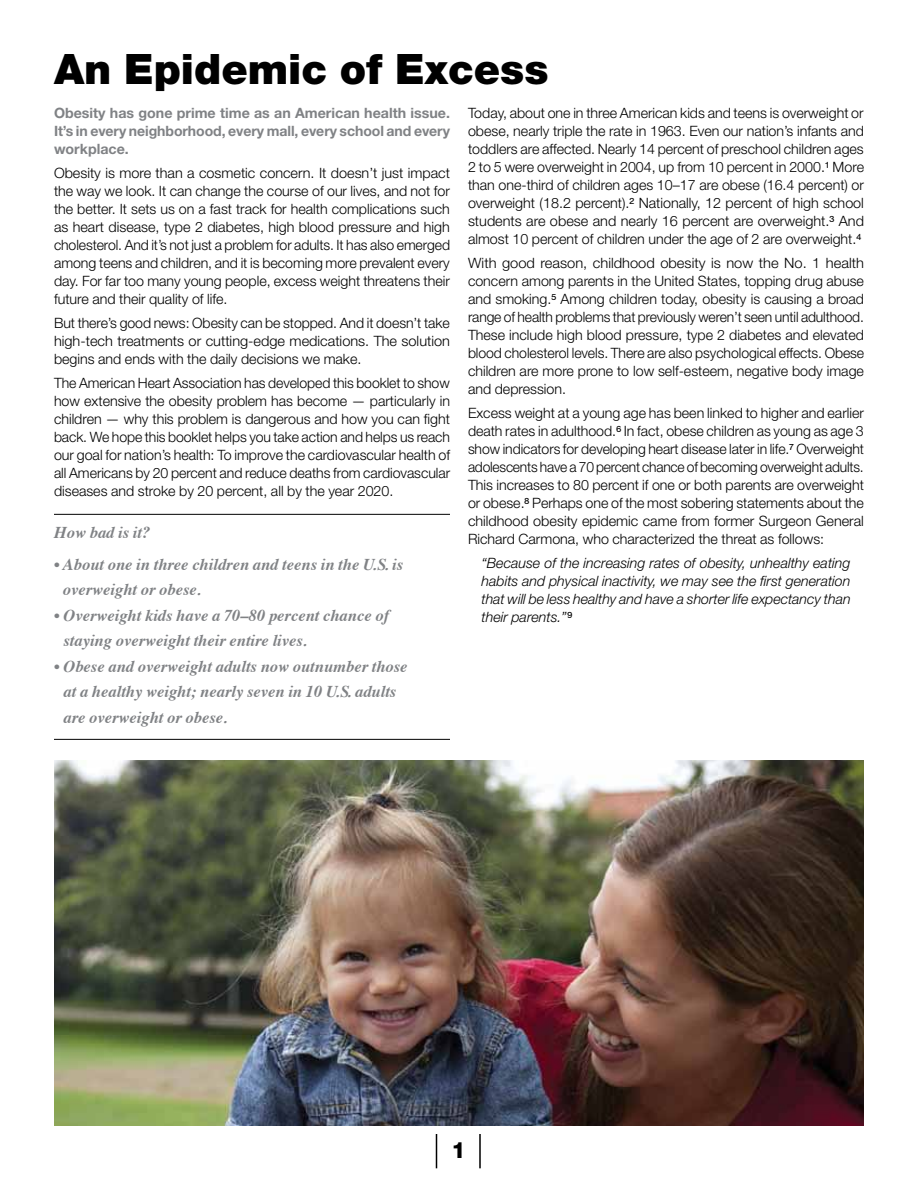
<style>
.page{position:relative;width:918px;height:1188px;background:#fff}
.page>*{position:absolute;margin:0;border:0;box-sizing:border-box;transform-origin:0 0}
.t1{font:900 42px "Helvetica Neue LT Std";color:#000}
.t2{font:800 22.5px "Helvetica Neue LT Std";color:#000}
.t3{font:italic 700 16.5px/25.5px "Times";color:#808285}
.t4{font:300 14.25px/18px "Helvetica Neue LT Std";color:#000;text-align:justify}
.t5{font:italic 300 14.25px/18px "Helvetica Neue LT Std";color:#000;text-align:justify}
.t6{font:700 14.25px/18px "Helvetica Neue LT Std";letter-spacing:-.005em;color:#808285;text-align:justify}
.s1{font-family:"Helvetica LT Std Fractions";font-weight:400}
.s2{font-family:"Helvetica LT Std Fractions";font-weight:400;font-style:normal}
</style>
<div class="page">
<hr style="left:436px;top:1134px;width:1px;height:34px;background:#000">
<hr style="left:479px;top:1134px;width:2px;height:34px;background:#000">
<hr style="left:54px;top:514px;width:396px;height:1px;background:#000">
<hr style="left:54px;top:739px;width:396px;height:1px;background:#000">
<img style="left:54px;top:760px;width:810px;height:366px">
<h1 class="t1" style="left:54px;top:44px;width:496px">An Epidemic of Excess</h1>
<p class="t6" style="left:54px;top:104px;width:398px">Obesity has gone prime time as an American health issue.<br>It’s in every neighborhood, every mall, every school and every workplace.</p>
<p class="t4" style="left:54px;top:164px;width:398px">Obesity is more than a cosmetic concern. It doesn’t just impact the way we look. It can change the course of our lives, and not for the better. It sets us on a fast track for health complications such as heart disease, type 2 diabetes, high blood pressure and high cholesterol. And it’s not just a problem for adults. It has also emerged among teens and children, and it is becoming more prevalent every day. For far too many young people, excess weight threatens their future and their quality of life.</p>
<p class="t4" style="left:54px;top:314px;width:398px">But there’s good news: Obesity can be stopped. And it doesn’t take high-tech treatments or cutting-edge medications. The solution begins and ends with the daily decisions we make.</p>
<p class="t4" style="left:54px;top:374px;width:398px">The American Heart Association has developed this booklet to show how extensive the obesity problem has become — particularly in children — why this problem is dangerous and how you can fight back. We hope this booklet helps you take action and helps us reach our goal for nation’s health: To improve the cardiovascular health of all Americans by 20 percent and reduce deaths from cardiovascular diseases and stroke by 20 percent, all by the year 2020.</p>
<p class="t3" style="left:54px;top:519px;width:98px">How bad is it?</p>
<p class="t3" style="left:63px;top:550px;width:342px;text-indent:-9px">• About one in three children and teens in the U.S. is overweight or obese.</p>
<p class="t3" style="left:63px;top:601px;width:327px;text-indent:-9px">• Overweight kids have a 70–80 percent chance of staying overweight their entire lives.</p>
<p class="t3" style="left:63px;top:652px;width:346px;text-indent:-9px">• Obese and overweight adults now outnumber those at a healthy weight; nearly seven in 10 U.S. adults are overweight or obese.</p>
<p class="t4" style="left:468px;top:104px;width:398px">Today, about one in three American kids and teens is overweight or obese, nearly triple the rate in 1963. Even our nation’s infants and toddlers are affected. Nearly 14 percent of preschool children ages 2 to 5 were overweight in 2004, up from 10 percent in 2000.<span class="s1">1</span> More than one-third of children ages 10–17 are obese (16.4 percent) or overweight (18.2 percent).<span class="s1">2</span> Nationally, 12 percent of high school students are obese and nearly 16 percent are overweight.<span class="s1">3</span> And almost 10 percent of children under the age of 2 are overweight.<span class="s1">4</span></p>
<p class="t4" style="left:468px;top:254px;width:398px">With good reason, childhood obesity is now the No. 1 health concern among parents in the United States, topping drug abuse and smoking.<span class="s1">5</span> Among children today, obesity is causing a broad range of health problems that previously weren’t seen until adulthood.<br>These include high blood pressure, type 2 diabetes and elevated blood cholesterol levels. There are also psychological effects. Obese children are more prone to low self-esteem, negative body image and depression.</p>
<p class="t4" style="left:468px;top:404px;width:398px">Excess weight at a young age has been linked to higher and earlier death rates in adulthood.<span class="s1">6</span> In fact, obese children as young as age 3 show indicators for developing heart disease later in life.<span class="s1">7</span> Overweight adolescents have a 70 percent chance of becoming overweight adults.<br>This increases to 80 percent if one or both parents are overweight or obese.<span class="s1">8</span> Perhaps one of the most sobering statements about the childhood obesity epidemic came from former Surgeon General Richard Carmona, who characterized the threat as follows:</p>
<p class="t5" style="left:481px;top:554px;width:371px">“Because of the increasing rates of obesity, unhealthy eating habits and physical inactivity, we may see the first generation that will be less healthy and have a shorter life expectancy than their parents.”<span class="s2">9</span></p>
<h2 class="t2" style="left:451px;top:1137px;width:16px">1</h2>
</div>
